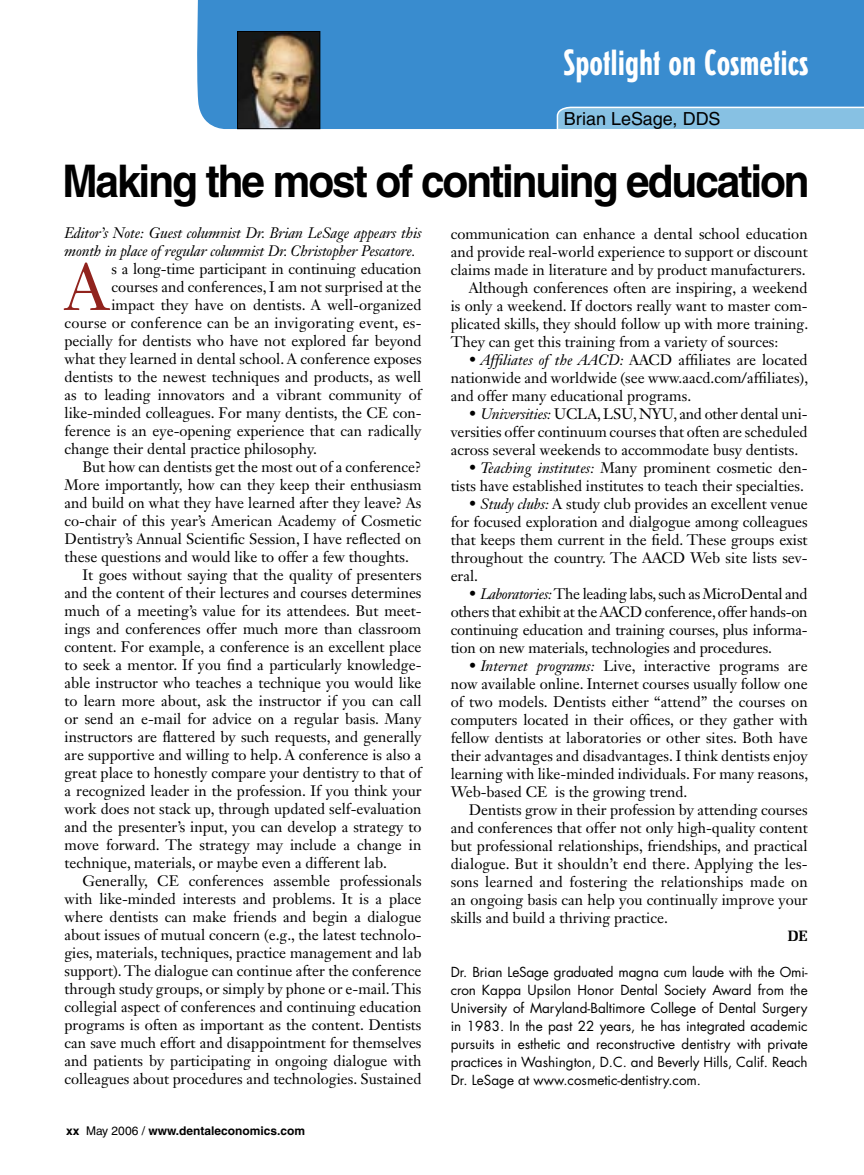
<style>
.page{position:relative;width:864px;height:1175px;background:#fff}
.page>*{position:absolute;margin:0;border:0;box-sizing:border-box;transform-origin:0 0}
.t1{font:65.55px "Janson Text LT Std";color:#91231d}
.t2{font:700 45px "Helvetica LT Std";letter-spacing:-.05em;color:#000;scale:.94 1}
.t3{font:700 condensed 36px "Erbar Std";color:#fff}
.t4{font:18px "Helvetica LT Std";color:#000}
.t5{font:15px/18px "Janson Text LT Std";color:#000;text-align:justify}
.t6{font:italic 15px/18px "Janson Text LT Std";letter-spacing:-.01em;color:#000}
.t7{font:700 15px "Melior LT Std";color:#000}
.t8{font:13.5px/18px "Futura Std";color:#000;text-align:justify}
.t9{font:700 12px "Helvetica LT Std";color:#000}
.s1{font-weight:400}
.s2{font-style:italic}
</style>
<div class="page">
<div style="left:197px;top:0;width:667px;height:129px;background:#398ccf"></div>
<img style="left:239px;top:33px;width:79px;height:94px">
<div style="left:237px;top:31px;width:83px;height:98px;border:1px solid #000"></div>
<svg style="left:556px;top:106px;width:308px;height:23px"></svg>
<p class="t3" style="left:563px;top:41px;width:247px">Spotlight on Cosmetics</p>
<p class="t4" style="left:564px;top:108px;width:158px">Brian LeSage, DDS</p>
<p class="t2" style="left:62px;top:153px;width:797px">Making the most of continuing education</p>
<p class="t6" style="left:65px;top:224px;width:359px">Editor’s Note: Guest columnist Dr. Brian LeSage appears this month in place of regular columnist Dr. Christopher Pescatore.</p>
<p class="t1" style="left:65px;top:245px;width:45px">A</p>
<p class="t5" style="left:111px;top:259px;width:312px">s a long-time participant in continuing education</p>
<p class="t5" style="left:111px;top:277px;width:312px">courses and conferences, I am not surprised at the</p>
<p class="t5" style="left:111px;top:295px;width:312px">impact they have on dentists. A well-organized</p>
<p class="t5" style="left:65px;top:313px;width:359px">course or conference can be an invigorating event, es-</p>
<p class="t5" style="left:65px;top:331px;width:358px">pecially for dentists who have not explored far beyond</p>
<p class="t5" style="left:65px;top:349px;width:359px">what they learned in dental school. A conference exposes</p>
<p class="t5" style="left:65px;top:367px;width:358px">dentists to the newest techniques and products, as well</p>
<p class="t5" style="left:65px;top:385px;width:358px">as to leading innovators and a vibrant community of</p>
<p class="t5" style="left:65px;top:403px;width:359px">like-minded colleagues. For many dentists, the CE con-</p>
<p class="t5" style="left:65px;top:421px;width:358px">ference is an eye-opening experience that can radically</p>
<p class="t5" style="left:65px;top:439px;width:254px">change their dental practice philosophy.</p>
<p class="t5" style="left:65px;top:457px;width:359px;text-indent:18px">But how can dentists get the most out of a conference?<br>More importantly, how can they keep their enthusiasm and build on what they have learned after they leave? As co-chair of this year’s American Academy of Cosmetic Dentistry’s Annual Scientific Session, I have reflected on these questions and would like to offer a few thoughts.</p>
<p class="t5" style="left:65px;top:565px;width:359px;text-indent:18px">It goes without saying that the quality of presenters and the content of their lectures and courses determines much of a meeting’s value for its attendees. But meet&shy;ings and conferences offer much more than classroom content. For example, a conference is an excellent place to seek a mentor. If you find a particularly knowledge&shy;able instructor who teaches a technique you would like to learn more about, ask the instructor if you can call or send an e-mail for advice on a regular basis. Many instructors are flattered by such requests, and generally are supportive and willing to help. A conference is also a great place to honestly compare your dentistry to that of a recognized leader in the profession. If you think your work does not stack up, through updated self-evaluation and the presenter’s input, you can develop a strategy to move forward. The strategy may include a change in technique, materials, or maybe even a different lab.</p>
<p class="t5" style="left:65px;top:871px;width:359px;text-indent:18px">Generally, CE conferences assemble professionals with like-minded interests and problems. It is a place where dentists can make friends and begin a dialogue about issues of mutual concern (e.g., the latest technolo&shy;gies, materials, techniques, practice management and lab support). The dialogue can continue after the conference through study groups, or simply by phone or e-mail. This collegial aspect of conferences and continuing education programs is often as important as the content. Dentists can save much effort and disappointment for themselves and patients by participating in ongoing dialogue with colleagues about procedures and technologies. Sustained</p>
<p class="t9" style="left:66px;top:1123px;width:241px">xx <span class="s1">May 2006 /</span> www.dentaleconomics.com</p>
<p class="t5" style="left:451px;top:224px;width:359px">communication can enhance a dental school education and provide real-world experience to support or discount claims made in literature and by product manufacturers.</p>
<p class="t5" style="left:451px;top:278px;width:359px;text-indent:18px">Although conferences often are inspiring, a weekend is only a weekend. If doctors really want to master com&shy;plicated skills, they should follow up with more training.<br>They can get this training from a variety of sources:</p>
<p class="t5" style="left:451px;top:350px;width:359px;text-indent:18px">• <span class="s2">Affiliates of the AACD:</span> AACD affiliates are located nationwide and worldwide (see www.aacd.com/affiliates), and offer many educational programs.</p>
<p class="t5" style="left:451px;top:404px;width:359px;text-indent:18px">• <span class="s2">Universities:</span> UCLA, LSU, NYU, and other dental uni&shy;versities offer continuum courses that often are scheduled across several weekends to accommodate busy dentists.</p>
<p class="t5" style="left:451px;top:458px;width:358px;text-align:right">• <span class="s2">Teaching institutes:</span> Many prominent cosmetic den&shy;tists have established institutes to teach their specialties.</p>
<p class="t5" style="left:451px;top:494px;width:359px;text-indent:18px">• <span class="s2">Study clubs:</span> A study club provides an excellent venue for focused exploration and dialgogue among colleagues that keeps them current in the field. These groups exist throughout the country. The AACD Web site lists sev&shy;eral.</p>
<p class="t5" style="left:451px;top:584px;width:358px;text-indent:18px">• <span class="s2">Laboratories:</span> The leading labs, such as MicroDental and others that exhibit at the AACD conference, offer hands-on continuing education and training courses, plus informa&shy;tion on new materials, technologies and procedures.</p>
<p class="t5" style="left:451px;top:656px;width:359px;text-indent:18px">• <span class="s2">Internet programs:</span> Live, interactive programs are now available online. Internet courses usually follow one of two models. Dentists either “attend” the courses on computers located in their offices, or they gather with fellow dentists at laboratories or other sites. Both have their advantages and disadvantages. I think dentists enjoy learning with like-minded individuals. For many reasons, Web-based CE is the growing trend.</p>
<p class="t5" style="left:451px;top:800px;width:359px;text-indent:18px">Dentists grow in their profession by attending courses and conferences that offer not only high-quality content but professional relationships, friendships, and practical dialogue. But it shouldn’t end there. Applying the les&shy;sons learned and fostering the relationships made on an ongoing basis can help you continually improve your skills and build a thriving practice.</p>
<p class="t7" style="left:788px;top:926px;width:21px">DE</p>
<p class="t8" style="left:451px;top:963px;width:359px">Dr. Brian LeSage graduated magna cum laude with the Omi&shy;cron Kappa Upsilon Honor Dental Society Award from the University of Maryland-Baltimore College of Dental Surgery in 1983. In the past 22 years, he has integrated academic pursuits in esthetic and reconstructive dentistry with private practices in Washington, D.C. and Beverly Hills, Calif. Reach Dr. LeSage at www.cosmetic-dentistry.com.</p>
</div>
